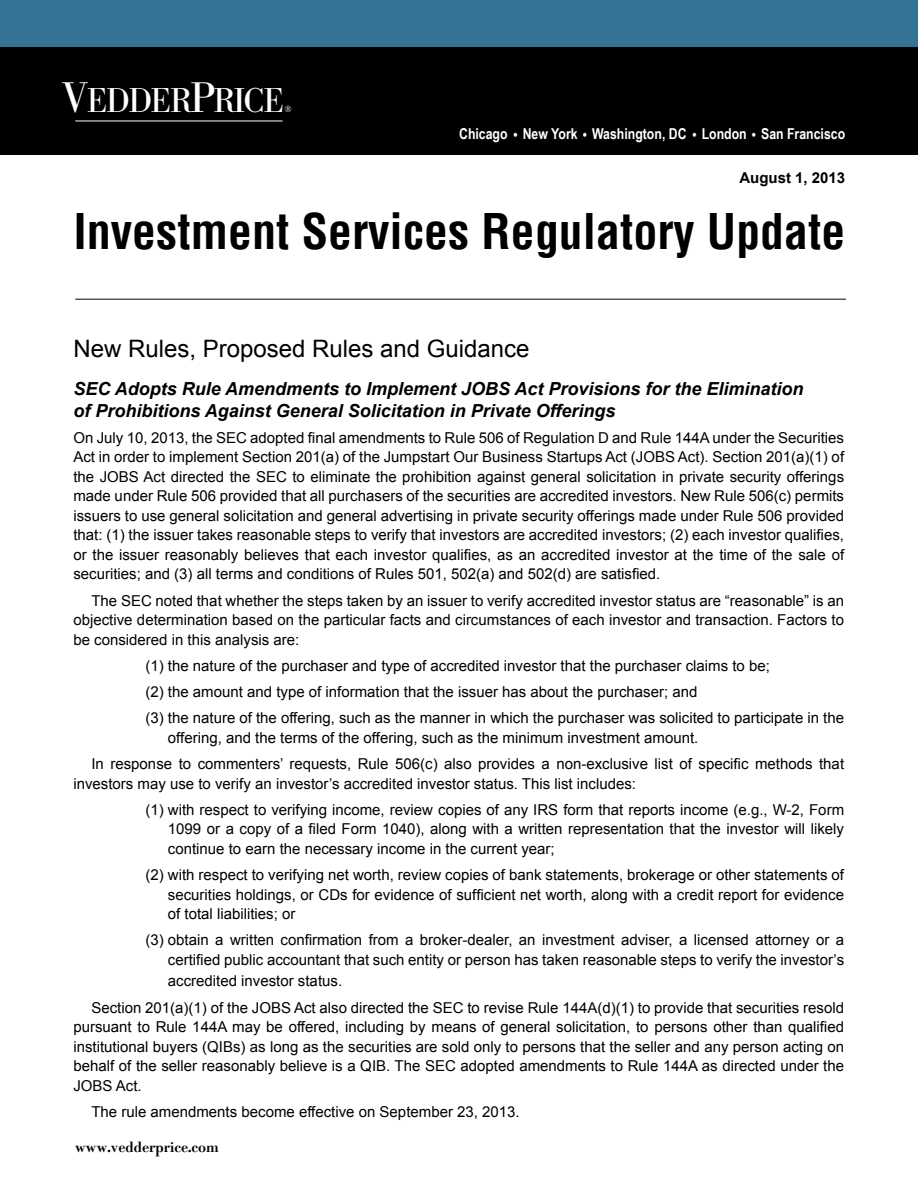
<style>
.page{position:relative;width:918px;height:1188px;background:#fff}
.page>*{position:absolute;margin:0;border:0;box-sizing:border-box;transform-origin:0 0}
.t1{font:700 condensed 48px "Helvetica";color:#000}
.t2{font:33.9px "Bodoni BE";letter-spacing:-.04em;color:#fff}
.t3{font:24px "Arial";color:#000}
.t4{font:italic 700 18px/21.6px "Arial";color:#000}
.t5{font:15px/19.5px "Arial";color:#000}
.t6{font:700 15px "Arial Narrow";color:#fff}
.t7{font:700 15px "Arial";color:#000}
.t8{font:500 14.7px "Bodoni BE";color:#000}
.t9{font:9px "Bodoni BE";color:#fff}
.s1{font-size:42px}
.s2{font-family:"Helvetica";font-stretch:condensed;font-size:12px}
</style>
<div class="page">
<div style="left:0;top:0;width:918px;height:52px;background:#337396"></div>
<div style="left:0;top:47px;width:918px;height:108px;background:#000"></div>
<hr style="left:75px;top:121px;width:208px;height:1px;background:#fff">
<hr style="left:75px;top:299px;width:771px;height:1px;background:#000">
<h2 class="t2" style="left:62px;top:81px;width:223px"><span class="s1">V</span>EDDER<span class="s1">P</span>RICE</h2>
<p class="t9" style="left:285px;top:104px;width:9px">®</p>
<p class="t6" style="left:459px;top:122px;width:388px">Chicago <span class="s2">•</span> New York <span class="s2">•</span> Washington, DC <span class="s2">•</span> London <span class="s2">•</span> San Francisco</p>
<p class="t7" style="left:739px;top:167px;width:107px">August 1, 2013</p>
<h1 class="t1" style="left:73px;top:199px;width:773px">Investment Services Regulatory Update</h1>
<h3 class="t3" style="left:73px;top:333px;width:458px">New Rules, Proposed Rules and Guidance</h3>
<p class="t4" style="left:73px;top:378px;width:732px">SEC Adopts Rule Amendments to Implement JOBS Act Provisions for the Elimination of Prohibitions Against General Solicitation in Private Offerings</p>
<p class="t5" style="left:73px;top:428px;width:772px;text-align:justify">On July 10, 2013, the SEC adopted final amendments to Rule 506 of Regulation D and Rule 144A under the Securities Act in order to implement Section 201(a) of the Jumpstart Our Business Startups Act (JOBS Act). Section 201(a)(1) of the JOBS Act directed the SEC to eliminate the prohibition against general solicitation in private security offerings made under Rule 506 provided that all purchasers of the securities are accredited investors. New Rule 506(c) permits issuers to use general solicitation and general advertising in private security offerings made under Rule 506 provided that: (1) the issuer takes reasonable steps to verify that investors are accredited investors; (2) each investor qualifies, or the issuer reasonably believes that each investor qualifies, as an accredited investor at the time of the sale of securities; and (3) all terms and conditions of Rules 501, 502(a) and 502(d) are satisfied.</p>
<p class="t5" style="left:73px;top:591px;width:772px;text-align:justify;text-indent:18px">The SEC noted that whether the steps taken by an issuer to verify accredited investor status are “reasonable” is an objective determination based on the particular facts and circumstances of each investor and transaction. Factors to be considered in this analysis are:</p>
<p class="t5" style="left:145px;top:653px;width:700px;line-height:26.2px">(1) the nature of the purchaser and type of accredited investor that the purchaser claims to be;<br>(2) the amount and type of information that the issuer has about the purchaser; and<br>(3) the nature of the offering, such as the manner in which the purchaser was solicited to participate in the</p>
<p class="t5" style="left:91px;top:725px;width:754px;line-height:26.2px;text-indent:76px">offering, and the terms of the offering, such as the minimum investment amount.<br>In response to commenters’ requests, Rule 506(c) also provides a non-exclusive list of specific methods that</p>
<p class="t5" style="left:145px;top:770px;width:700px;line-height:26.2px;text-indent:-72px">investors may use to verify an investor’s accredited investor status. This list includes:<br>(1) with respect to verifying income, review copies of any IRS form that reports income (e.g., W-2, Form</p>
<p class="t5" style="left:168px;top:820px;width:678px">1099 or a copy of a filed Form 1040), along with a written representation that the investor will likely continue to earn the necessary income in the current year;</p>
<p class="t5" style="left:168px;top:865px;width:678px;text-align:justify;text-indent:-22px">(2) with respect to verifying net worth, review copies of bank statements, brokerage or other statements of securities holdings, or CDs for evidence of sufficient net worth, along with a credit report for evidence of total liabilities; or</p>
<p class="t5" style="left:145px;top:931px;width:700px;text-align:right">(3) obtain a written confirmation from a broker-dealer, an investment adviser, a licensed attorney or a certified public accountant that such entity or person has taken reasonable steps to verify the investor’s</p>
<p class="t5" style="left:91px;top:968px;width:754px;line-height:26.2px;text-indent:76px">accredited investor status.<br>Section 201(a)(1) of the JOBS Act also directed the SEC to revise Rule 144A(d)(1) to provide that securities resold</p>
<p class="t5" style="left:73px;top:1017px;width:772px;text-align:justify">pursuant to Rule 144A may be offered, including by means of general solicitation, to persons other than qualified institutional buyers (QIBs) as long as the securities are sold only to persons that the seller and any person acting on behalf of the seller reasonably believe is a QIB. The SEC adopted amendments to Rule 144A as directed under the JOBS Act.</p>
<p class="t5" style="left:91px;top:1102px;width:430px">The rule amendments become effective on September 23, 2013.</p>
<p class="t8" style="left:75px;top:1138px;width:145px">www.vedderprice.com</p>
</div>
